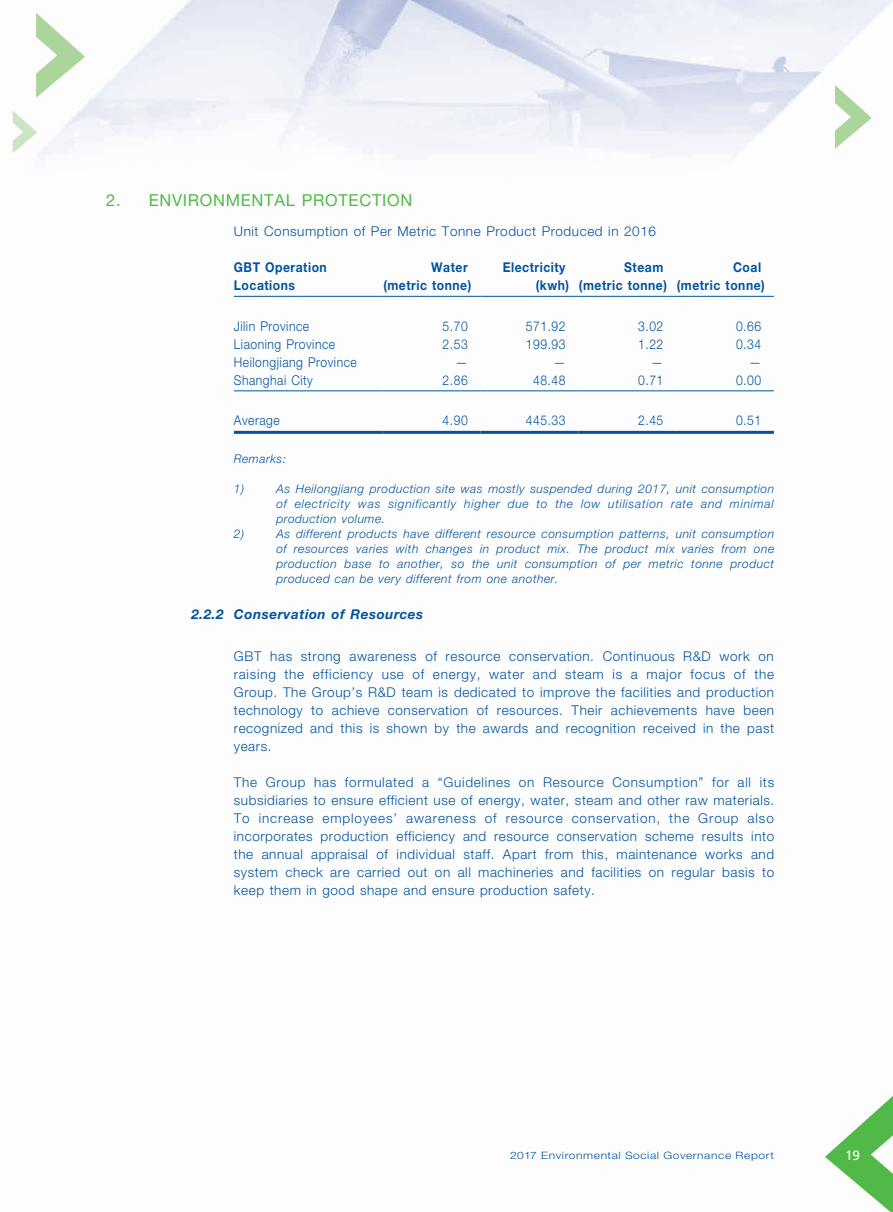
<style>
.page{position:relative;width:893px;height:1212px;background:#fff}
.page>*{position:absolute;margin:0;border:0;box-sizing:border-box;transform-origin:0 0}
.t1{font:16.5px "Helvetica Neue";letter-spacing:.04em;color:#51b948}
.t2{font:300 13.5px/18px "Helvetica Neue";letter-spacing:.04em;color:#01539e;text-align:justify}
.t3{font:300 13.5px "Helvetica Neue";letter-spacing:.04em;color:#01539e;scale:.9 1}
.t4{font:700 13.5px/18px "Helvetica Neue";letter-spacing:.04em;color:#01539e;text-align:right;scale:.9 1}
.t5{font:italic 700 13.5px "Helvetica Neue";letter-spacing:.04em;color:#01539e}
.t6{font:13.5px "Frutiger";color:#fff}
.t7{font:italic 300 12px/15px "Helvetica Neue";letter-spacing:.04em;color:#01539e;text-align:justify}
.t8{font:300 10.2px "Helvetica Neue";letter-spacing:.05em;color:#01539e;scale:1.18 1}
</style>
<div class="page">
<img style="left:12px;top:0;width:881px;height:434px">
<svg style="left:825px;top:1096px;width:68px;height:116px"></svg>
<svg style="left:835px;top:85px;width:37px;height:64px"></svg>
<svg style="left:36px;top:13px;width:49px;height:85px"></svg>
<svg style="left:13px;top:111px;width:24px;height:42px"></svg>
<hr style="left:234px;top:296px;width:149px;height:1px;background:#01539e">
<hr style="left:383px;top:296px;width:97px;height:1px;background:#01539e">
<hr style="left:480px;top:296px;width:98px;height:1px;background:#01539e">
<hr style="left:578px;top:296px;width:98px;height:1px;background:#01539e">
<hr style="left:676px;top:296px;width:98px;height:1px;background:#01539e">
<hr style="left:234px;top:390px;width:149px;height:1px;background:#01539e">
<hr style="left:383px;top:390px;width:97px;height:1px;background:#01539e">
<hr style="left:480px;top:390px;width:98px;height:1px;background:#01539e">
<hr style="left:578px;top:390px;width:98px;height:1px;background:#01539e">
<hr style="left:676px;top:390px;width:98px;height:1px;background:#01539e">
<hr style="left:234px;top:431px;width:149px;height:3px;background:#01539e">
<hr style="left:383px;top:431px;width:97px;height:3px;background:#01539e">
<hr style="left:480px;top:431px;width:98px;height:3px;background:#01539e">
<hr style="left:578px;top:431px;width:98px;height:3px;background:#01539e">
<hr style="left:676px;top:431px;width:98px;height:3px;background:#01539e">
<p class="t1" style="left:106px;top:190px;width:307px">2. ENVIRONMENTAL PROTECTION</p>
<p class="t2" style="left:234px;top:222px;width:424px">Unit Consumption of Per Metric Tonne Product Produced in 2016</p>
<p class="t4" style="left:234px;top:258px;width:105px;text-align:left">GBT Operation<br>Locations</p>
<p class="t4" style="left:383px;top:258px;width:99px">Water<br>(metric tonne)</p>
<p class="t4" style="left:503px;top:258px;width:75px">Electricity (kwh)</p>
<p class="t4" style="left:579px;top:258px;width:99px">Steam<br>(metric tonne)</p>
<p class="t4" style="left:677px;top:258px;width:99px">Coal<br>(metric tonne)</p>
<p class="t3" style="left:234px;top:318px;width:85px">Jilin Province</p>
<p class="t3" style="left:443px;top:318px;width:29px">5.70</p>
<p class="t3" style="left:526px;top:318px;width:46px">571.92</p>
<p class="t3" style="left:638px;top:318px;width:29px">3.02</p>
<p class="t3" style="left:736px;top:318px;width:29px">0.66</p>
<p class="t3" style="left:234px;top:336px;width:114px">Liaoning Province</p>
<p class="t3" style="left:443px;top:336px;width:29px">2.53</p>
<p class="t3" style="left:526px;top:336px;width:46px">199.93</p>
<p class="t3" style="left:638px;top:336px;width:29px">1.22</p>
<p class="t3" style="left:736px;top:336px;width:29px">0.34</p>
<p class="t3" style="left:234px;top:354px;width:138px">Heilongjiang Province</p>
<p class="t3" style="left:456px;top:354px;width:15px">—</p>
<p class="t3" style="left:553px;top:354px;width:15px">—</p>
<p class="t3" style="left:651px;top:354px;width:15px">—</p>
<p class="t3" style="left:749px;top:354px;width:15px">—</p>
<p class="t3" style="left:234px;top:372px;width:89px">Shanghai City</p>
<p class="t3" style="left:443px;top:372px;width:29px">2.86</p>
<p class="t3" style="left:533px;top:372px;width:38px">48.48</p>
<p class="t3" style="left:638px;top:372px;width:29px">0.71</p>
<p class="t3" style="left:736px;top:372px;width:29px">0.00</p>
<p class="t3" style="left:234px;top:412px;width:52px">Average</p>
<p class="t3" style="left:443px;top:412px;width:29px">4.90</p>
<p class="t3" style="left:526px;top:412px;width:46px">445.33</p>
<p class="t3" style="left:638px;top:412px;width:29px">2.45</p>
<p class="t3" style="left:736px;top:412px;width:29px">0.51</p>
<p class="t7" style="left:234px;top:451px;width:54px">Remarks:</p>
<p class="t7" style="left:234px;top:481px;width:12px">1)</p>
<p class="t7" style="left:276px;top:481px;width:499px">As Heilongjiang production site was mostly suspended during 2017, unit consumption of electricity was significantly higher due to the low utilisation rate and minimal production volume.</p>
<p class="t7" style="left:234px;top:526px;width:12px">2)</p>
<p class="t7" style="left:276px;top:526px;width:499px">As different products have different resource consumption patterns, unit consumption of resources varies with changes in product mix. The product mix varies from one production base to another, so the unit consumption of per metric tonne product produced can be very different from one another.</p>
<p class="t5" style="left:191px;top:606px;width:233px">2.2.2 Conservation of Resources</p>
<p class="t2" style="left:234px;top:647px;width:542px">GBT has strong awareness of resource conservation. Continuous R&amp;D work on raising the efficiency use of energy, water and steam is a major focus of the Group. The Group’s R&amp;D team is dedicated to improve the facilities and production technology to achieve conservation of resources. Their achievements have been recognized and this is shown by the awards and recognition received in the past years.</p>
<p class="t2" style="left:234px;top:773px;width:542px">The Group has formulated a “Guidelines on Resource Consumption” for all its subsidiaries to ensure efficient use of energy, water, steam and other raw materials.<br>To increase employees’ awareness of resource conservation, the Group also incorporates production efficiency and resource conservation scheme results into the annual appraisal of individual staff. Apart from this, maintenance works and system check are carried out on all machineries and facilities on regular basis to keep them in good shape and ensure production safety.</p>
<p class="t8" style="left:510px;top:1149px;width:225px">2017 Environmental Social Governance Report</p>
<p class="t6" style="left:845px;top:1147px;width:16px">19</p>
</div>
